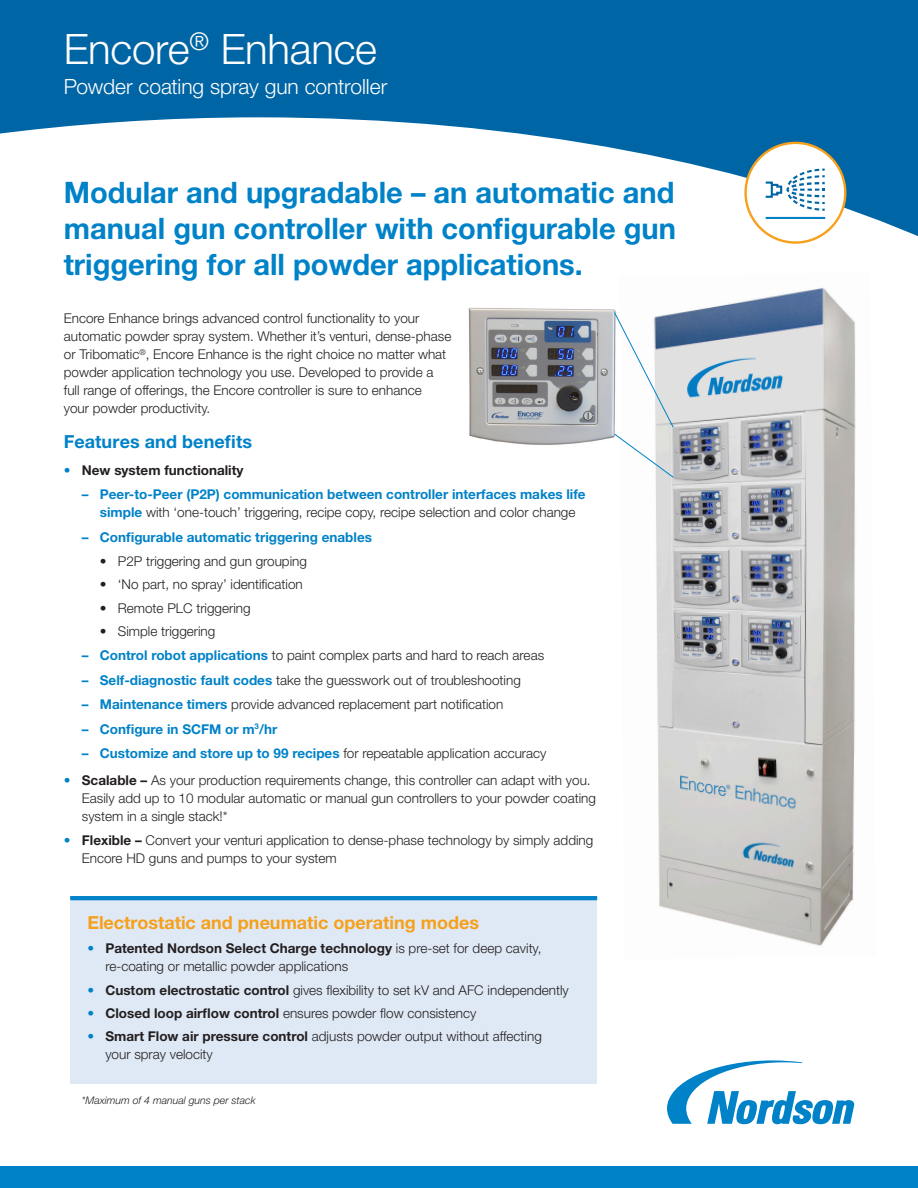
<style>
.page{position:relative;width:918px;height:1188px;background:#fff}
.page>*{position:absolute;margin:0;border:0;box-sizing:border-box;transform-origin:0 0}
.Headline_text_45_lig{font:300 42px "Helvetica Neue LT Std";letter-spacing:-.005em;color:#fff}
.Main_subhead_75_bold{font:700 29.7px/36px "Helvetica Neue LT Std";color:#0082c8;text-align:justify}
.Headline_text_45_lig-2{font:300 21px "Helvetica Neue LT Std";letter-spacing:-.005em;color:#fff}
.t1{font:700 18px "Helvetica Neue LT Std";color:#f6a01b}
.Body_copy{font:700 18px "Helvetica Neue LT Std";letter-spacing:.01em;color:#0082c8}
.Body_copy-2{font:300 13.5px/18px "Helvetica Neue LT Std";color:#231f20}
.Body_copy-3{font:700 13.5px/18px "Helvetica Neue LT Std";color:#0082c8;text-align:center}
.Body_copy-4{font:700 13.5px "Helvetica Neue LT Std";color:#231f20}
.Body_copy-5{font:italic 300 10.5px "Helvetica Neue LT Std";color:#231f20}
.s1{font-weight:300;color:#0082c8}
.s2{font-weight:300;color:#231f20}
.s3{font-weight:700}
.s4{font-weight:700;color:#0082c8}
.s5{color:#0082c8}
</style>
<div class="page">
<div style="left:0;top:1167px;width:918px;height:21px;background:#0082c8"></div>
<svg style="left:0;top:0;width:918px;height:242px;fill:#0065a4"></svg>
<svg style="left:667px;top:1060px;width:187px;height:64px"></svg>
<img style="left:655px;top:288px;width:201px;height:658px">
<img style="left:468px;top:307px;width:148px;height:138px">
<div style="left:746px;top:143px;width:99px;height:100px;background:#fff;border-radius:50%"></div>
<hr style="left:766px;top:217px;width:59px;height:2px;background:#0082c8">
<svg style="left:766px;top:169px;width:59px;height:42px"></svg>
<div style="left:744px;top:142px;width:102px;height:102px;border:2px solid #f6a01b;border-radius:50%"></div>
<svg style="left:614px;top:434px;width:60px;height:44px"></svg>
<svg style="left:614px;top:312px;width:60px;height:116px"></svg>
<div style="left:70px;top:896px;width:527px;height:188px;background:#dfe9f5"></div>
<hr style="left:70px;top:896px;width:527px;height:4px;background:#0082c8">
<p class="Headline_text_45_lig" style="left:64px;top:23px;width:315px">Encore<sup>®</sup> Enhance</p>
<p class="Headline_text_45_lig-2" style="left:64px;top:74px;width:325px">Powder coating spray gun controller</p>
<p class="Main_subhead_75_bold" style="left:64px;top:174px;width:614px">Modular and upgradable – an automatic and manual gun controller with configurable gun triggering for all powder applications.</p>
<p class="Body_copy-2" style="left:64px;top:309px;width:389px">Encore Enhance brings advanced control functionality to your automatic powder spray system. Whether it’s venturi, dense-phase or Tribomatic<sup>®</sup>, Encore Enhance is the right choice no matter what powder application technology you use. Developed to provide a full range of offerings, the Encore controller is sure to enhance<br>your powder productivity.</p>
<p class="Body_copy" style="left:64px;top:431px;width:190px">Features and benefits</p>
<p class="Body_copy-4" style="left:64px;top:462px;width:181px"><span class="s1">•</span> New system functionality</p>
<p class="Body_copy-3" style="left:82px;top:485px;width:505px">– Peer-to-Peer (P2P) communication between controller interfaces makes life simple <span class="s2">with ‘one-touch’ triggering, recipe copy, recipe selection and color change</span></p>
<p class="Body_copy-3" style="left:82px;top:528px;width:292px">– Configurable automatic triggering enables</p>
<p class="Body_copy-2" style="left:100px;top:552px;width:209px"><span class="s3">•</span> P2P triggering and gun grouping</p>
<p class="Body_copy-2" style="left:100px;top:575px;width:205px"><span class="s3">•</span> ‘No part, no spray’ identification</p>
<p class="Body_copy-2" style="left:100px;top:599px;width:152px"><span class="s3">•</span> Remote PLC triggering</p>
<p class="Body_copy-2" style="left:100px;top:622px;width:117px"><span class="s3">•</span> Simple triggering</p>
<p class="Body_copy-2" style="left:82px;top:646px;width:464px"><span class="s4">– Control robot applications</span> to paint complex parts and hard to reach areas</p>
<p class="Body_copy-2" style="left:82px;top:671px;width:440px"><span class="s4">– Self-diagnostic fault codes</span> take the guesswork out of troubleshooting</p>
<p class="Body_copy-2" style="left:82px;top:695px;width:423px"><span class="s4">– Maintenance timers</span> provide advanced replacement part notification</p>
<p class="Body_copy-3" style="left:82px;top:719px;width:197px">– Configure in SCFM or m<sup>3</sup>/hr</p>
<p class="Body_copy-2" style="left:82px;top:744px;width:466px"><span class="s4">– Customize and store up to 99 recipes</span> for repeatable application accuracy</p>
<p class="Body_copy-2" style="left:82px;top:771px;width:516px;text-indent:-18px"><span class="s5">•</span> <span class="s3">Scalable –</span> As your production requirements change, this controller can adapt with you.<br>Easily add up to 10 modular automatic or manual gun controllers to your powder coating system in a single stack!*</p>
<p class="Body_copy-2" style="left:82px;top:831px;width:513px;text-indent:-18px"><span class="s5">•</span> <span class="s3">Flexible –</span> Convert your venturi application to dense-phase technology by simply adding<br>Encore HD guns and pumps to your system</p>
<p class="t1" style="left:87px;top:912px;width:393px">Electrostatic and pneumatic operating modes</p>
<p class="Body_copy-2" style="left:105px;top:939px;width:438px;text-indent:-18px"><span class="s4">•</span> <span class="s3">Patented Nordson Select Charge technology</span> is pre-set for deep cavity, re-coating or metallic powder applications</p>
<p class="Body_copy-2" style="left:87px;top:981px;width:483px"><span class="s4">•</span> <span class="s3">Custom electrostatic control</span> gives flexibility to set kV and AFC independently</p>
<p class="Body_copy-2" style="left:87px;top:1004px;width:390px"><span class="s4">•</span> <span class="s3">Closed loop airflow control</span> ensures powder flow consistency</p>
<p class="Body_copy-2" style="left:105px;top:1027px;width:438px;text-indent:-18px"><span class="s4">•</span> <span class="s3">Smart Flow air pressure control</span> adjusts powder output without affecting your spray velocity</p>
<p class="Body_copy-5" style="left:82px;top:1094px;width:175px">*Maximum of 4 manual guns per stack</p>
</div>
